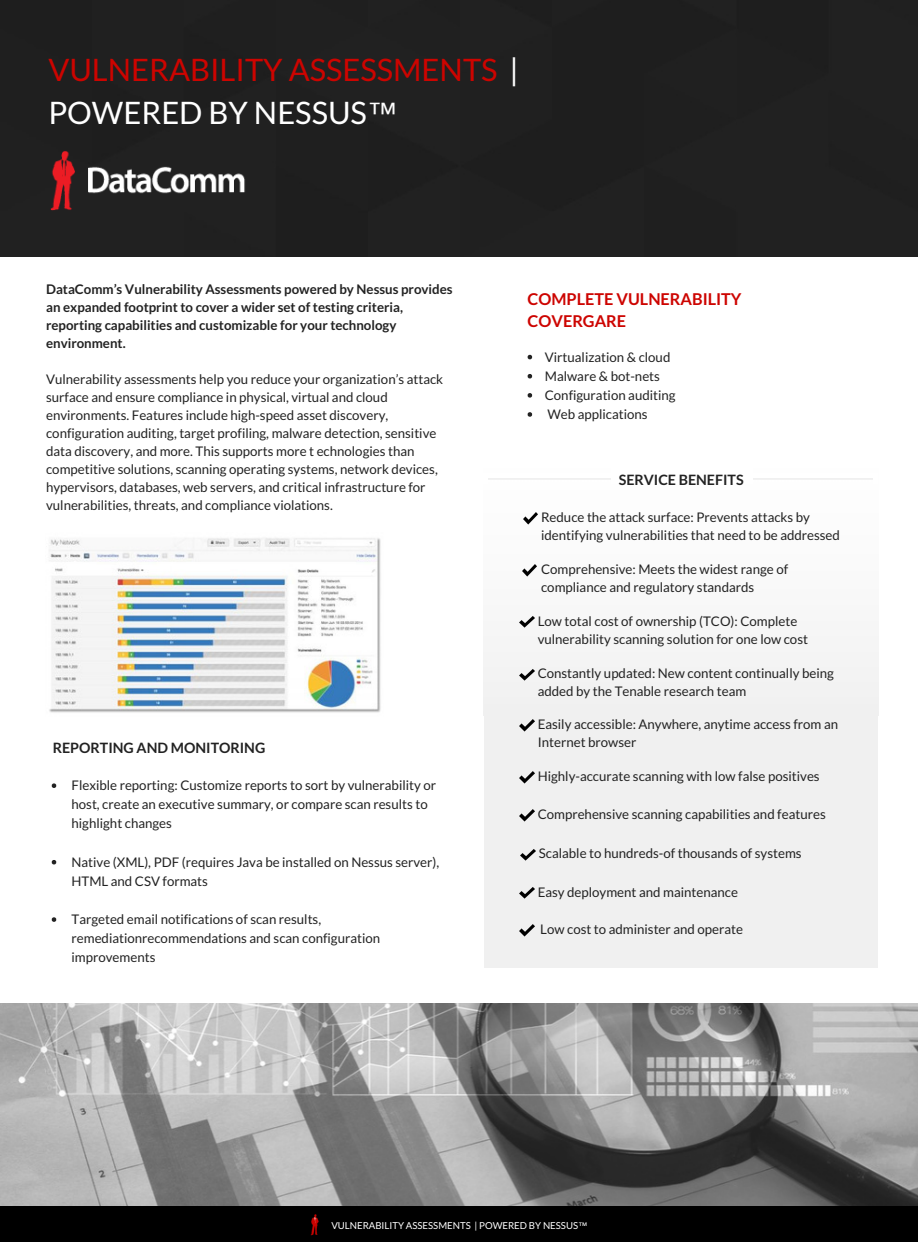
<style>
.page{position:relative;width:918px;height:1242px;background:#fff}
.page>*{position:absolute;margin:0;border:0;box-sizing:border-box;transform-origin:0 0}
.t1{font:30.9px/42.8px "Lato";color:#cd0400}
.t2{font:700 16.2px/22.5px "Lato";color:#cd0400}
.t3{font:700 14.25px "Lato";color:#222}
.t4{font:13.2px/18px "Lato";color:#222}
.t5{font:700 13.2px/18px "Lato";color:#222}
.t6{font:9.6px "Lato";color:#fff}
.s1{color:#fff}
.s2{font-family:"Liberation Sans";color:#fff}
.s3{font-family:"Liberation Sans"}
</style>
<div class="page">
<div style="left:0;top:0;width:918px;height:256px;background:#202020"></div>
<img style="left:50px;top:151px;width:196px;height:59px">
<div style="left:484px;top:617px;width:395px;height:99px;background:#f4f4f4"></div>
<img style="left:523px;top:512px;width:15px;height:13px">
<img style="left:522px;top:564px;width:15px;height:13px">
<img style="left:520px;top:615px;width:14px;height:14px">
<svg style="left:528px;top:355px;width:4px;height:4px"></svg>
<svg style="left:528px;top:374px;width:4px;height:4px"></svg>
<svg style="left:528px;top:393px;width:4px;height:5px"></svg>
<svg style="left:528px;top:412px;width:4px;height:5px"></svg>
<svg style="left:52px;top:783px;width:4px;height:5px"></svg>
<svg style="left:52px;top:860px;width:4px;height:4px"></svg>
<svg style="left:52px;top:917px;width:4px;height:5px"></svg>
<div style="left:0;top:1206px;width:918px;height:36px;background:#000"></div>
<img style="left:310px;top:1214px;width:9px;height:21px">
<div style="left:484px;top:704px;width:393px;height:263px;background:#f0f0f0"></div>
<img style="left:520px;top:667px;width:14px;height:15px">
<img style="left:520px;top:719px;width:14px;height:13px">
<img style="left:520px;top:771px;width:14px;height:13px">
<img style="left:520px;top:809px;width:14px;height:13px">
<img style="left:520px;top:887px;width:14px;height:12px">
<img style="left:521px;top:849px;width:15px;height:12px">
<img style="left:520px;top:924px;width:14px;height:13px">
<img style="left:49px;top:538px;width:332px;height:175px">
<img style="left:0;top:1004px;width:918px;height:202px">
<h1 class="t1" style="left:48px;top:48px;width:472px">VULNERABILITY ASSESSMENTS <span class="s1">|<br>POWERED BY NESSUS</span><span class="s2">™</span></h1>
<p class="t5" style="left:46px;top:280px;width:408px">DataComm’s Vulnerability Assessments powered by Nessus provides an expanded footprint to cover a wider set of testing criteria, reporting capabilities and customizable for your technology environment.</p>
<p class="t4" style="left:46px;top:370px;width:399px">Vulnerability assessments help you reduce your organization’s attack surface and ensure compliance in physical, virtual and cloud environments. Features include high-speed asset discovery, configuration auditing, target profiling, malware detection, sensitive data discovery, and more. This supports more t echnologies than competitive solutions, scanning operating systems, network devices, hypervisors, databases, web servers, and critical infrastructure for vulnerabilities, threats, and compliance violations.</p>
<p class="t3" style="left:53px;top:739px;width:214px">REPORTING AND MONITORING</p>
<p class="t4" style="left:72px;top:776px;width:366px;line-height:19.2px">Flexible reporting: Customize reports to sort by vulnerability or host, create an executive summary, or compare scan results to highlight changes</p>
<p class="t4" style="left:72px;top:852px;width:369px;line-height:19.2px">Native (XML), PDF (requires Java be installed on Nessus server),<br>HTML and CSV formats</p>
<p class="t4" style="left:72px;top:909px;width:310px;line-height:19.2px">Targeted email notifications of scan results, remediationrecommendations and scan configuration improvements</p>
<p class="t2" style="left:528px;top:287px;width:215px">COMPLETE VULNERABILITY<br>COVERGARE</p>
<p class="t4" style="left:545px;top:347px;width:132px;line-height:19.2px">Virtualization &amp; cloud<br>Malware &amp; bot-nets<br>Configuration auditing<br>Web applications</p>
<p class="t3" style="left:619px;top:471px;width:126px">SERVICE BENEFITS</p>
<p class="t4" style="left:541px;top:508px;width:300px">Reduce the attack surface: Prevents attacks by identifying vulnerabilities that need to be addressed</p>
<p class="t4" style="left:541px;top:560px;width:249px">Comprehensive: Meets the widest range of compliance and regulatory standards</p>
<p class="t4" style="left:538px;top:611px;width:272px">Low total cost of ownership (TCO): Complete vulnerability scanning solution for one low cost</p>
<p class="t4" style="left:538px;top:664px;width:298px">Constantly updated: New content continually being added by the Tenable research team</p>
<p class="t4" style="left:538px;top:715px;width:302px">Easily accessible: Anywhere, anytime access from an<br>Internet browser</p>
<p class="t4" style="left:538px;top:767px;width:283px">Highly-accurate scanning with low false positives</p>
<p class="t4" style="left:538px;top:805px;width:290px">Comprehensive scanning capabilities and features</p>
<p class="t4" style="left:539px;top:844px;width:264px">Scalable to hundreds-of thousands of systems</p>
<p class="t4" style="left:538px;top:883px;width:202px">Easy deployment and maintenance</p>
<p class="t4" style="left:540px;top:920px;width:204px">Low cost to administer and operate</p>
<p class="t6" style="left:331px;top:1219px;width:258px">VULNERABILITY ASSESSMENTS | POWERED BY NESSUS<span class="s3">™</span></p>
</div>
